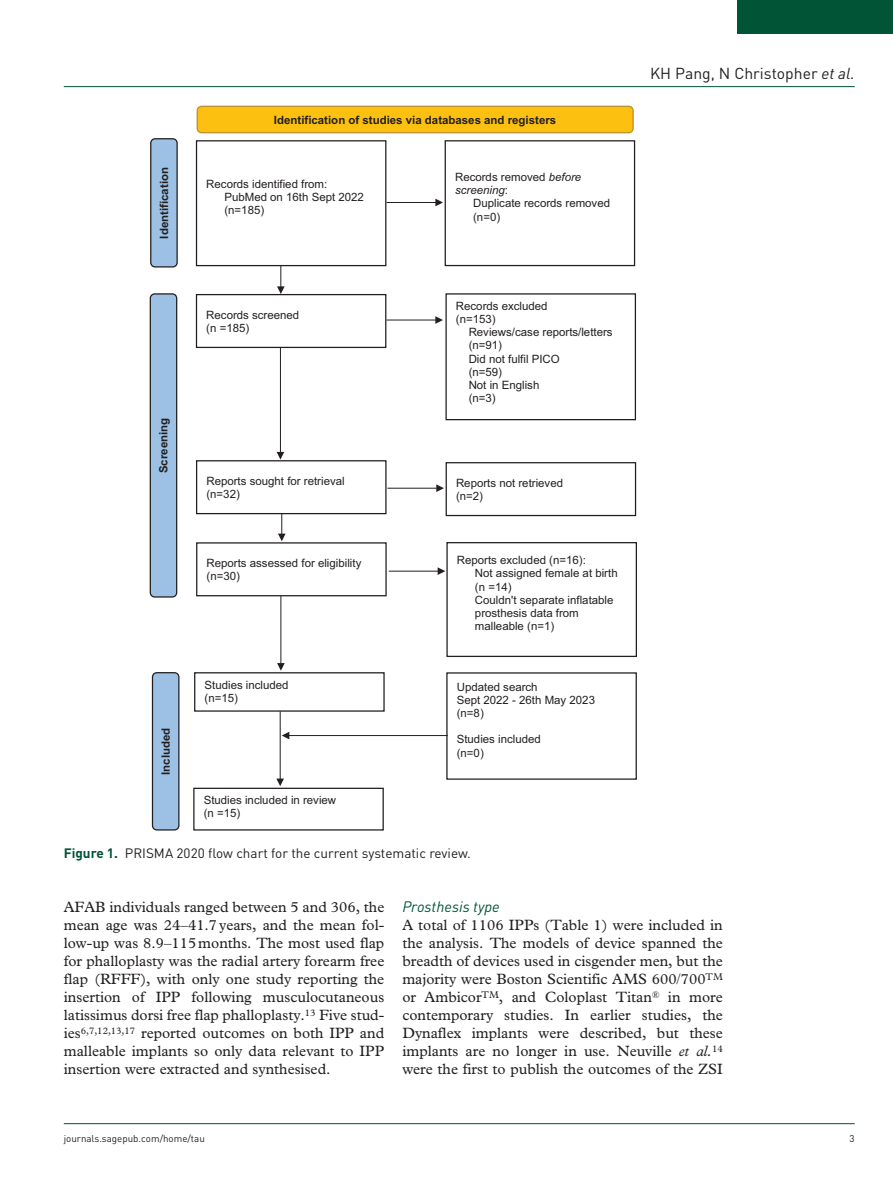
<style>
.page{position:relative;width:893px;height:1191px;background:#fff}
.page>*{position:absolute;margin:0;border:0;box-sizing:border-box;transform-origin:0 0}
.t1{font:15.75px "DIN";color:#231f20}
.t2{font:15px/18px "Plantin Std";color:#231f20;text-align:justify}
.t3{font:italic 15px "DIN";color:#015436}
.t4{font:13.5px "DIN";color:#231f20}
.t5{font:11.4px/13.2px "Arial";color:#231f20}
.t6{font:700 11.4px "Arial";color:#231f20}
.t7{font:9.75px "DIN";color:#231f20}
.s1{font-style:italic}
.s2{font-weight:700;color:#015436}
</style>
<div class="page">
<hr style="left:64px;top:86px;width:791px;height:1px;background:#015436">
<hr style="left:64px;top:1123px;width:791px;height:1px;background:#015436">
<div style="left:738px;top:0;width:155px;height:34px;background:#015436"></div>
<div style="left:196px;top:140px;width:190px;height:126px;border:1px solid #231f20"></div>
<div style="left:445px;top:140px;width:190px;height:126px;border:1px solid #231f20"></div>
<div style="left:196px;top:294px;width:190px;height:54px;border:1px solid #231f20"></div>
<div style="left:445px;top:293px;width:191px;height:127px;border:1px solid #231f20"></div>
<div style="left:196px;top:460px;width:191px;height:54px;border:1px solid #231f20"></div>
<div style="left:446px;top:462px;width:190px;height:54px;border:1px solid #231f20"></div>
<div style="left:196px;top:542px;width:191px;height:54px;border:1px solid #231f20"></div>
<div style="left:446px;top:542px;width:191px;height:115px;border:1px solid #231f20"></div>
<div style="left:194px;top:672px;width:191px;height:39px;border:1px solid #231f20"></div>
<hr style="left:387px;top:202px;width:53px;height:1px;background:#231f20">
<svg style="left:435px;top:199px;width:8px;height:7px"></svg>
<hr style="left:386px;top:320px;width:54px;height:1px;background:#231f20">
<svg style="left:435px;top:316px;width:8px;height:8px"></svg>
<hr style="left:387px;top:488px;width:54px;height:1px;background:#231f20">
<svg style="left:436px;top:484px;width:8px;height:8px"></svg>
<hr style="left:389px;top:571px;width:53px;height:1px;background:#231f20">
<svg style="left:438px;top:567px;width:7px;height:8px"></svg>
<svg style="left:196px;top:106px;width:438px;height:28px;background:#f6bd1a"></svg>
<svg style="left:150px;top:138px;width:28px;height:130px;background:#91b1cf"></svg>
<svg style="left:150px;top:293px;width:28px;height:305px;background:#8baac8"></svg>
<svg style="left:151px;top:672px;width:29px;height:158px;background:#95b4d2"></svg>
<svg style="left:277px;top:266px;width:8px;height:28px"></svg>
<hr style="left:280px;top:347px;width:1px;height:110px;background:#231f20">
<svg style="left:277px;top:452px;width:7px;height:7px"></svg>
<svg style="left:278px;top:513px;width:8px;height:28px"></svg>
<hr style="left:281px;top:596px;width:1px;height:72px;background:#231f20">
<svg style="left:277px;top:663px;width:8px;height:7px"></svg>
<div style="left:193px;top:787px;width:191px;height:43px;border:1px solid #231f20"></div>
<hr style="left:280px;top:711px;width:1px;height:72px;background:#231f20">
<svg style="left:276px;top:778px;width:8px;height:8px"></svg>
<hr style="left:284px;top:735px;width:164px;height:1px;background:#231f20">
<svg style="left:282px;top:732px;width:7px;height:7px"></svg>
<p class="t6" style="left:156px;top:238px;width:73px;rotate:-90deg">Identification</p>
<p class="t6" style="left:155px;top:473px;width:57px;rotate:-90deg">Screening</p>
<p class="t6" style="left:158px;top:775px;width:49px;rotate:-90deg">Included</p>
<p class="t6" style="left:274px;top:112px;width:284px">Identification of studies via databases and registers</p>
<p class="t5" style="left:224px;top:177px;width:141px;text-indent:-18px">Records identified from:<br>PubMed on 16th Sept 2022 (n=185)</p>
<p class="t5" style="left:455px;top:170px;width:128px">Records removed <span class="s1">before screening</span>:</p>
<p class="t5" style="left:473px;top:197px;width:138px">Duplicate records removed (n=0)</p>
<p class="t5" style="left:206px;top:308px;width:95px">Records screened (n =185)</p>
<p class="t5" style="left:456px;top:299px;width:93px">Records excluded (n=153)</p>
<p class="t5" style="left:469px;top:325px;width:145px">Reviews/case reports/letters (n=91)<br>Did not fulfil PICO<br>(n=59)<br>Not in English<br>(n=3)</p>
<p class="t5" style="left:206px;top:474px;width:140px">Reports sought for retrieval (n=32)</p>
<p class="t5" style="left:456px;top:476px;width:109px">Reports not retrieved (n=2)</p>
<p class="t5" style="left:207px;top:556px;width:156px">Reports assessed for eligibility (n=30)</p>
<p class="t5" style="left:475px;top:553px;width:144px;text-indent:-18px">Reports excluded (n=16):<br>Not assigned female at birth (n =14)<br>Couldn't separate inflatable prosthesis data from malleable (n=1)</p>
<p class="t5" style="left:205px;top:678px;width:86px">Studies included (n=15)</p>
<p class="t5" style="left:457px;top:680px;width:140px">Updated search<br>Sept 2022 - 26th May 2023 (n=8)</p>
<p class="t5" style="left:457px;top:732px;width:86px">Studies included (n=0)</p>
<p class="t5" style="left:204px;top:793px;width:134px">Studies included in review (n =15)</p>
<p class="t4" style="left:64px;top:845px;width:408px"><span class="s2">Figure 1.</span> PRISMA 2020 flow chart for the current systematic review.</p>
<p class="t1" style="left:650px;top:63px;width:206px">KH Pang, N Christopher <span class="s1">et al.</span></p>
<p class="t2" style="left:64px;top:898px;width:322px">AFAB individuals ranged between 5 and 306, the mean age was 24–41.7years, and the mean fol&shy;low-up was 8.9–115months. The most used flap for phalloplasty was the radial artery forearm free flap (RFFF), with only one study reporting the insertion of IPP following musculocutaneous latissimus dorsi free flap phalloplasty.<sup>13</sup> Five stud&shy;ies<sup>6,7,12,13,17</sup> reported outcomes on both IPP and malleable implants so only data relevant to IPP insertion were extracted and synthesised.</p>
<p class="t3" style="left:402px;top:897px;width:99px">Prosthesis type</p>
<p class="t2" style="left:402px;top:916px;width:322px">A total of 1106 IPPs (Table 1) were included in the analysis. The models of device spanned the breadth of devices used in cisgender men, but the majority were Boston Scientific AMS 600/700<sup>TM </sup>or Ambicor<sup>TM</sup>, and Coloplast Titan<sup>®</sup> in more contemporary studies. In earlier studies, the Dynaflex implants were described, but these implants are no longer in use. Neuville <span class="s1">et al.</span><sup>14 </sup>were the first to publish the outcomes of the ZSI</p>
<p class="t7" style="left:64px;top:1132px;width:143px">journals.sagepub.com/home/tau</p>
<p class="t7" style="left:850px;top:1132px;width:7px">3</p>
</div>
